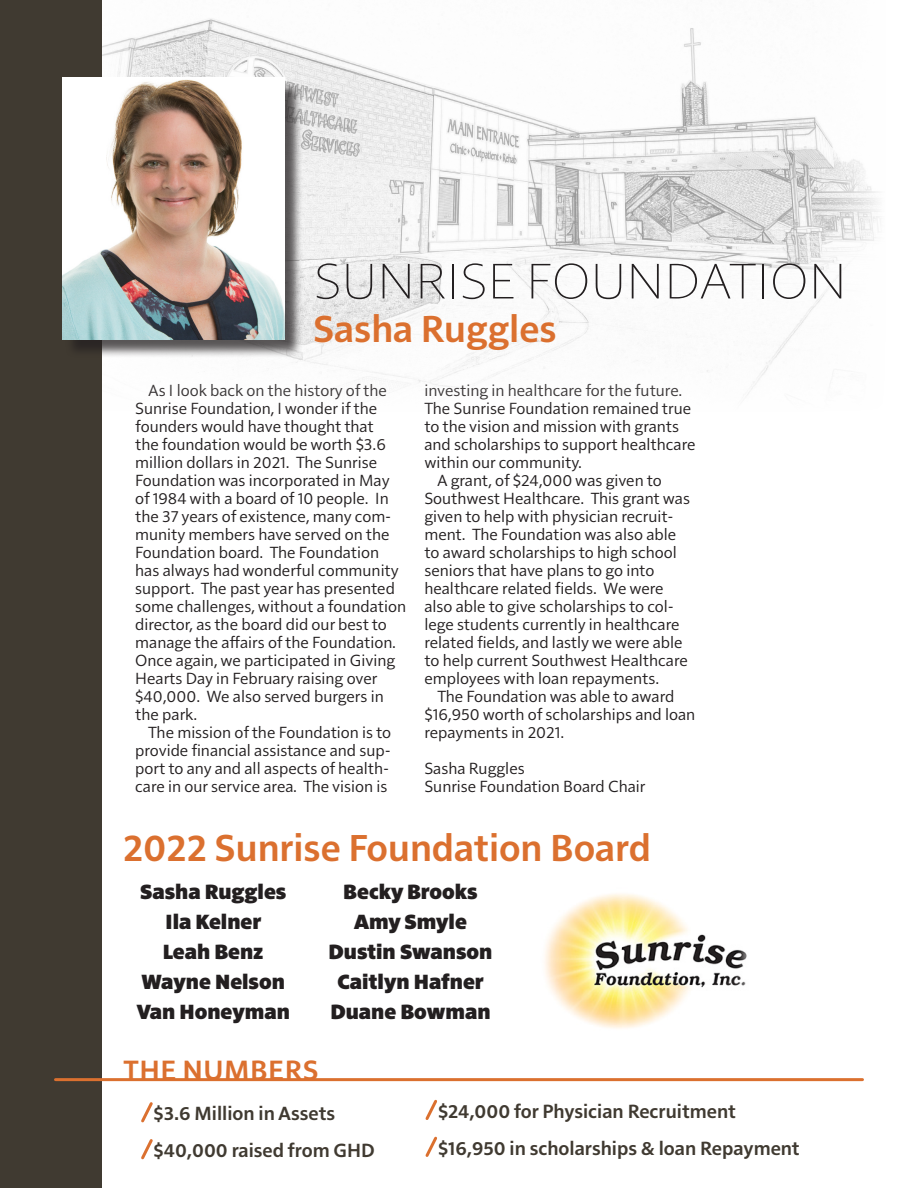
<style>
.page{position:relative;width:918px;height:1188px;background:#fff}
.page>*{position:absolute;margin:0;border:0;box-sizing:border-box;transform-origin:0 0}
.t1{font:200 51px "Solitaire MVB Pro";letter-spacing:.02em;color:#231f20}
.t2{font:600 38.25px "Solitaire MVB Pro";color:#db702f}
.t3{font:600 28.5px "Solitaire MVB Pro";letter-spacing:.02em;color:#db702f}
.t4{font:800 21px "Solitaire MVB Pro";color:#231f20}
.t5{font:600 19.5px "Solitaire MVB Pro";color:#403a31}
.t6{font:16.5px/18px "Solitaire MVB Pro";color:#231f20}
</style>
<div class="page">
<img style="left:544px;top:894px;width:203px;height:135px">
<img style="left:102px;top:18px;width:777px;height:377px">
<div style="left:0;top:0;width:102px;height:1188px;background:#403a31"></div>
<div style="left:65px;top:80px;width:238px;height:278px;background:#231f20;opacity:.75"></div>
<img style="left:63px;top:77px;width:222px;height:262px">
<hr style="left:56px;top:1078px;width:806px;height:3px;background:#db702f">
<svg style="left:141px;top:1102px;width:12px;height:21px"></svg>
<svg style="left:425px;top:1099px;width:12px;height:21px"></svg>
<svg style="left:141px;top:1139px;width:12px;height:21px"></svg>
<svg style="left:425px;top:1136px;width:12px;height:21px"></svg>
<p class="t1" style="left:314px;top:245px;width:534px">SUNRISE FOUNDATION</p>
<p class="t2" style="left:313px;top:302px;width:245px">Sasha Ruggles</p>
<p class="t6" style="left:135px;top:380px;width:272px;text-indent:13px">As I look back on the history of the Sunrise Foundation, I wonder if the founders would have thought that<br>the foundation would be worth $3.6 million dollars in 2021. The Sunrise Foundation was incorporated in May of 1984 with a board of 10 people. In the 37 years of existence, many com&shy;munity members have served on the Foundation board. The Foundation has always had wonderful community support. The past year has presented some challenges, without a foundation director, as the board did our best to manage the affairs of the Foundation.<br>Once again, we participated in Giving Hearts Day in February raising over $40,000. We also served burgers in the park.</p>
<p class="t6" style="left:135px;top:722px;width:257px;text-indent:13px">The mission of the Foundation is to provide financial assistance and sup&shy;port to any and all aspects of health&shy;care in our service area. The vision is</p>
<p class="t6" style="left:424px;top:380px;width:273px">investing in healthcare for the future.<br>The Sunrise Foundation remained true to the vision and mission with grants and scholarships to support healthcare within our community.</p>
<p class="t6" style="left:424px;top:470px;width:267px;text-indent:13px">A grant, of $24,000 was given to Southwest Healthcare. This grant was given to help with physician recruit&shy;ment. The Foundation was also able to award scholarships to high school seniors that have plans to go into healthcare related fields. We were also able to give scholarships to col&shy;lege students currently in healthcare related fields, and lastly we were able to help current Southwest Healthcare employees with loan repayments.</p>
<p class="t6" style="left:424px;top:686px;width:272px;text-indent:13px">The Foundation was able to award $16,950 worth of scholarships and loan repayments in 2021.</p>
<p class="t6" style="left:424px;top:758px;width:102px">Sasha Ruggles</p>
<p class="t6" style="left:424px;top:776px;width:223px">Sunrise Foundation Board Chair</p>
<p class="t2" style="left:123px;top:821px;width:529px">2022 Sunrise Foundation Board</p>
<p class="t4" style="left:140px;top:878px;width:148px">Sasha Ruggles</p>
<p class="t4" style="left:166px;top:908px;width:97px">Ila Kelner</p>
<p class="t4" style="left:163px;top:938px;width:102px">Leah Benz</p>
<p class="t4" style="left:142px;top:968px;width:145px">Wayne Nelson</p>
<p class="t4" style="left:137px;top:998px;width:155px">Van Honeyman</p>
<p class="t4" style="left:343px;top:878px;width:136px">Becky Brooks</p>
<p class="t4" style="left:354px;top:908px;width:114px">Amy Smyle</p>
<p class="t4" style="left:329px;top:938px;width:165px">Dustin Swanson</p>
<p class="t4" style="left:337px;top:968px;width:148px">Caitlyn Hafner</p>
<p class="t4" style="left:330px;top:998px;width:162px">Duane Bowman</p>
<p class="t3" style="left:123px;top:1050px;width:197px">THE NUMBERS</p>
<p class="t5" style="left:154px;top:1100px;width:183px">$3.6 Million in Assets</p>
<p class="t5" style="left:438px;top:1098px;width:299px">$24,000 for Physician Recruitment</p>
<p class="t5" style="left:154px;top:1137px;width:223px">$40,000 raised from GHD</p>
<p class="t5" style="left:438px;top:1134px;width:363px">$16,950 in scholarships &amp; loan Repayment</p>
</div>
